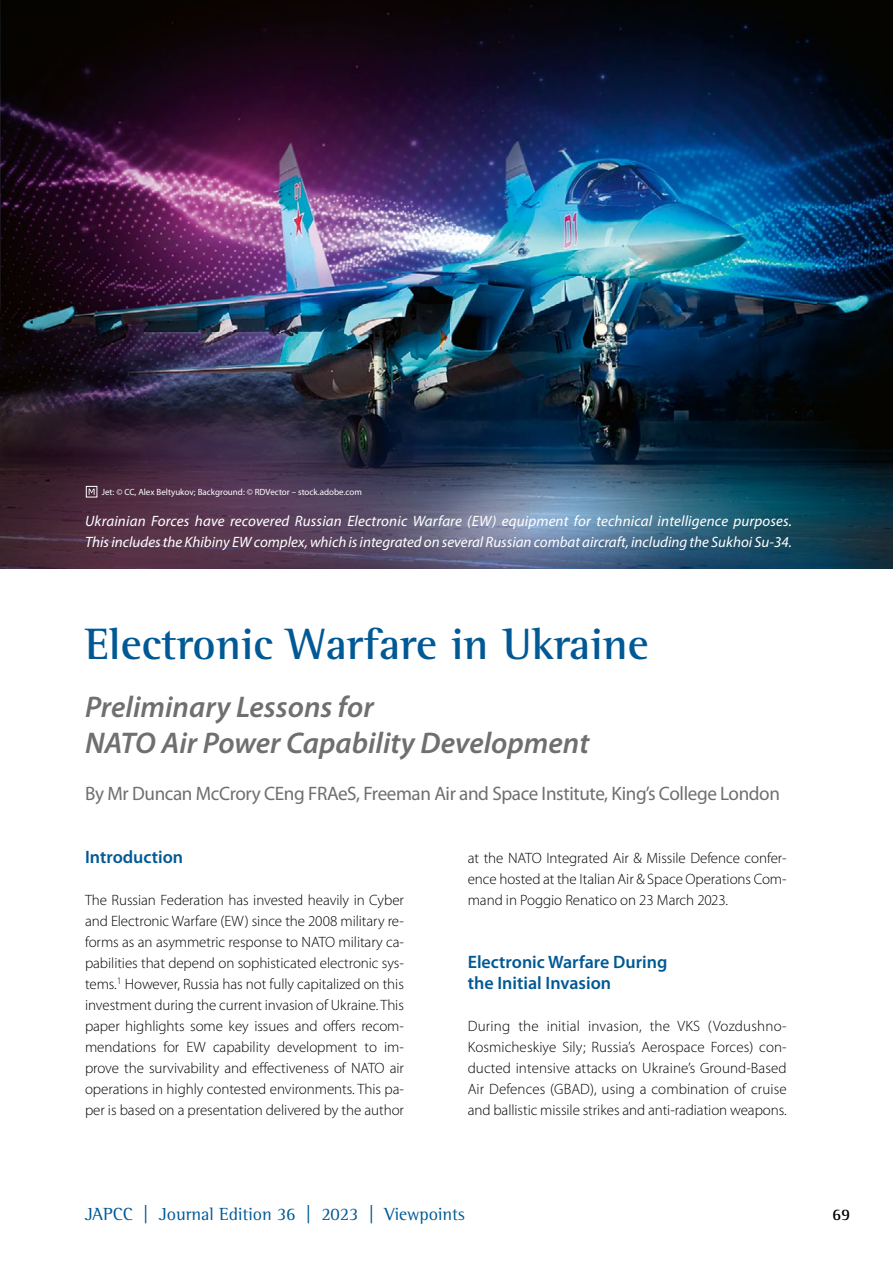
<style>
.page{position:relative;width:893px;height:1263px;background:#fff}
.page>*{position:absolute;margin:0;border:0;box-sizing:border-box;transform-origin:0 0}
.t1{font:700 45px "Rotis Semi Serif Pro";color:#005995}
.t2{font:italic 600 30px/36px "Myriad Pro";color:#706f6f}
.t3{font:19.5px "Myriad Pro";letter-spacing:-.02em;color:#706f6f}
.t4{font:600 18px/21px "Myriad Pro";color:#005995}
.t5{font:18px "Rotis Semi Serif Pro";color:#005995}
.t6{font:700 16.5px "Rotis Semi Serif Pro";color:#000}
.t7{font:300 15px/21px "Myriad Pro";letter-spacing:-.005em;color:#000;text-align:justify}
.t8{font:italic 15px/21px "Myriad Pro";color:#fff}
.t9{font:9px "Myriad Pro";color:#fff}
</style>
<div class="page">
<img style="left:0;top:0;width:893px;height:569px">
<div style="left:86px;top:486px;width:11px;height:11px;border:1px solid #fff"></div>
<svg style="left:89px;top:489px;width:6px;height:6px"></svg>
<p class="t9" style="left:102px;top:486px;width:262px">Jet: © CC, Alex Beltyukov; Background: © RDVector – stock.adobe.com</p>
<p class="t8" style="left:85px;top:511px;width:708px">Ukrainian Forces have recovered Russian Electronic Warfare (EW) equipment for technical intelligence purposes.<br>This includes the Khibiny EW complex, which is integrated on several Russian combat aircraft, including the Sukhoi Su-34.</p>
<h1 class="t1" style="left:85px;top:617px;width:565px">Electronic Warfare in Ukraine</h1>
<h2 class="t2" style="left:85px;top:688px;width:506px">Preliminary Lessons for<br>NATO Air Power Capability Development</h2>
<h3 class="t3" style="left:85px;top:781px;width:696px">By Mr Duncan McCrory CEng FRAeS, Freeman Air and Space Institute, King’s College London</h3>
<p class="t4" style="left:85px;top:846px;width:100px">Introduction</p>
<p class="t7" style="left:85px;top:889px;width:320px">The Russian Federation has invested heavily in Cyber and Electronic Warfare (EW) since the 2008 military re&shy;forms as an asymmetric response to NATO military ca&shy;pabilities that depend on sophisticated electronic sys&shy;tems.<sup>1</sup> However, Russia has not fully capitalized on this investment during the current invasion of Ukraine. This paper highlights some key issues and offers recom&shy;mendations for EW capability development to im&shy;prove the survivability and effectiveness of NATO air operations in highly contested environments. This pa&shy;per is based on a presentation delivered by the author</p>
<p class="t7" style="left:468px;top:847px;width:320px">at the NATO Integrated Air &amp; Missile Defence confer&shy;ence hosted at the Italian Air &amp; Space Operations Com&shy;mand in Poggio Renatico on 23 March 2023.</p>
<p class="t4" style="left:468px;top:951px;width:201px">Electronic Warfare During the Initial Invasion</p>
<p class="t7" style="left:468px;top:1015px;width:320px">During the initial invasion, the VKS (Vozdushno-Kosmicheskiye Sily; Russia’s Aerospace Forces) con&shy;ducted intensive attacks on Ukraine’s Ground-Based Air Defences (GBAD), using a combination of cruise and ballistic missile strikes and anti-radiation weapons.</p>
<p class="t5" style="left:85px;top:1203px;width:381px">JAPCC | Journal Edition 36 | 2023 | Viewpoints</p>
<p class="t6" style="left:832px;top:1204px;width:20px">69</p>
</div>
